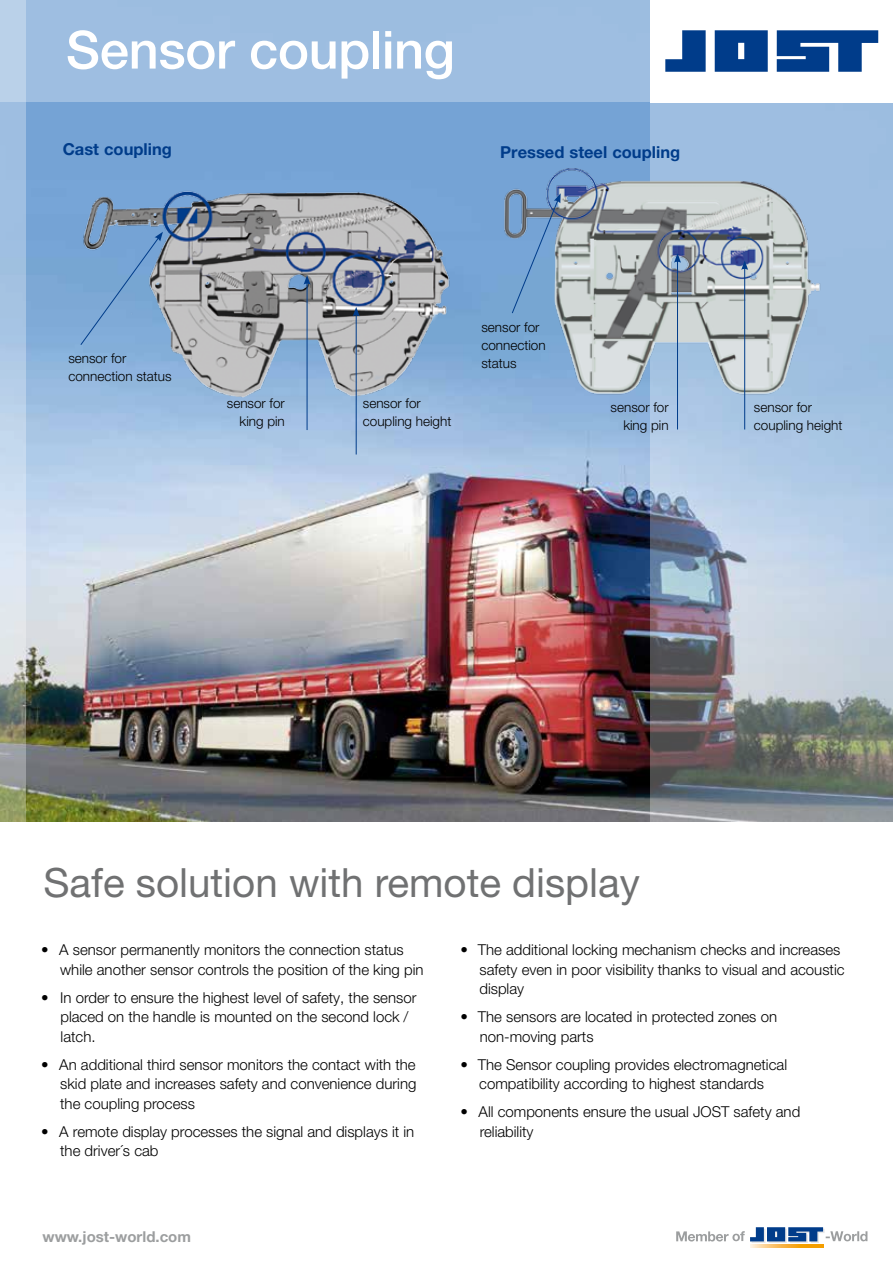
<style>
.page{position:relative;width:893px;height:1263px;background:#fff}
.page>*{position:absolute;margin:0;border:0;box-sizing:border-box;transform-origin:0 0}
.t1{font:500 52.5px "Helvetica Neue LT Pro";letter-spacing:-.01em;color:#fff}
.t2{font:40.35px "Helvetica Neue LT Pro";color:#707172}
.t3{font:700 16.5px "Helvetica Neue LT Pro";color:#003c8a}
.t4{font:300 15px/19.5px "Helvetica Neue LT Pro";color:#000}
.t5{font:700 15px "Helvetica Neue LT Pro";color:#9c9e9f}
.t6{font:300 13.5px/18px "Helvetica Neue LT Pro";color:#000}
</style>
<div class="page">
<img style="left:26px;top:102px;width:625px;height:719px">
<svg style="left:651px;top:103px;width:242px;height:719px;background:#9badbf"></svg>
<img style="left:497px;top:166px;width:332px;height:237px">
<div style="left:0;top:0;width:653px;height:102px;background:#9ebee1"></div>
<svg style="left:0;top:0;width:26px;height:822px;background:#b2c5d5"></svg>
<div style="left:651px;top:0;width:242px;height:102px;background:#fff"></div>
<hr style="left:677px;top:260px;width:1px;height:169px;background:#003c8a">
<svg style="left:674px;top:253px;width:7px;height:10px"></svg>
<hr style="left:744px;top:267px;width:1px;height:162px;background:#003c8a">
<svg style="left:741px;top:260px;width:7px;height:10px"></svg>
<svg style="left:511px;top:193px;width:50px;height:121px;background:#769dc5"></svg>
<img style="left:76px;top:138px;width:396px;height:274px">
<svg style="left:80px;top:232px;width:83px;height:114px;background:#79a3ce"></svg>
<hr style="left:356px;top:314px;width:1px;height:140px;background:#003c8a">
<svg style="left:353px;top:307px;width:7px;height:9px"></svg>
<hr style="left:307px;top:282px;width:1px;height:148px;background:#003c8a">
<svg style="left:304px;top:275px;width:6px;height:10px"></svg>
<svg style="left:665px;top:30px;width:213px;height:42px"></svg>
<svg style="left:676px;top:1227px;width:191px;height:16px"></svg>
<svg style="left:750px;top:1244px;width:73px;height:4px"></svg>
<h1 class="t1" style="left:66px;top:18px;width:390px">Sensor coupling</h1>
<p class="t3" style="left:63px;top:138px;width:111px">Cast coupling</p>
<p class="t3" style="left:500px;top:142px;width:181px">Pressed steel coupling</p>
<p class="t6" style="left:68px;top:349px;width:105px">sensor for connection status</p>
<p class="t6" style="left:227px;top:394px;width:60px;text-align:right">sensor for king pin</p>
<p class="t6" style="left:363px;top:394px;width:90px">sensor for coupling height</p>
<p class="t6" style="left:481px;top:318px;width:66px">sensor for connection status</p>
<p class="t6" style="left:611px;top:398px;width:60px;text-align:right">sensor for king pin</p>
<p class="t6" style="left:754px;top:398px;width:90px">sensor for coupling height</p>
<h2 class="t2" style="left:43px;top:857px;width:598px">Safe solution with remote display</h2>
<p class="t4" style="left:60px;top:939px;width:365px;text-indent:-19px">• A sensor permanently monitors the connection status while another sensor controls the position of the king pin</p>
<p class="t4" style="left:60px;top:987px;width:357px;text-indent:-19px">• In order to ensure the highest level of safety, the sensor placed on the handle is mounted on the second lock / latch.</p>
<p class="t4" style="left:60px;top:1054px;width:358px;text-align:justify;text-indent:-19px">• An additional third sensor monitors the contact with the skid plate and increases safety and convenience during the coupling process</p>
<p class="t4" style="left:60px;top:1121px;width:356px;text-indent:-19px">• A remote display processes the signal and displays it in the driver´s cab</p>
<p class="t4" style="left:479px;top:939px;width:367px;text-indent:-19px">• The additional locking mechanism checks and increases safety even in poor visibility thanks to visual and acoustic display</p>
<p class="t4" style="left:480px;top:1006px;width:299px;text-indent:-19px">• The sensors are located in protected zones on non-moving parts</p>
<p class="t4" style="left:460px;top:1054px;width:328px;text-align:center">• The Sensor coupling provides electromagnetical compatibility according to highest standards</p>
<p class="t4" style="left:480px;top:1101px;width:322px;text-indent:-19px">• All components ensure the usual JOST safety and reliability</p>
<p class="t5" style="left:43px;top:1227px;width:150px">www.jost-world.com</p>
</div>
